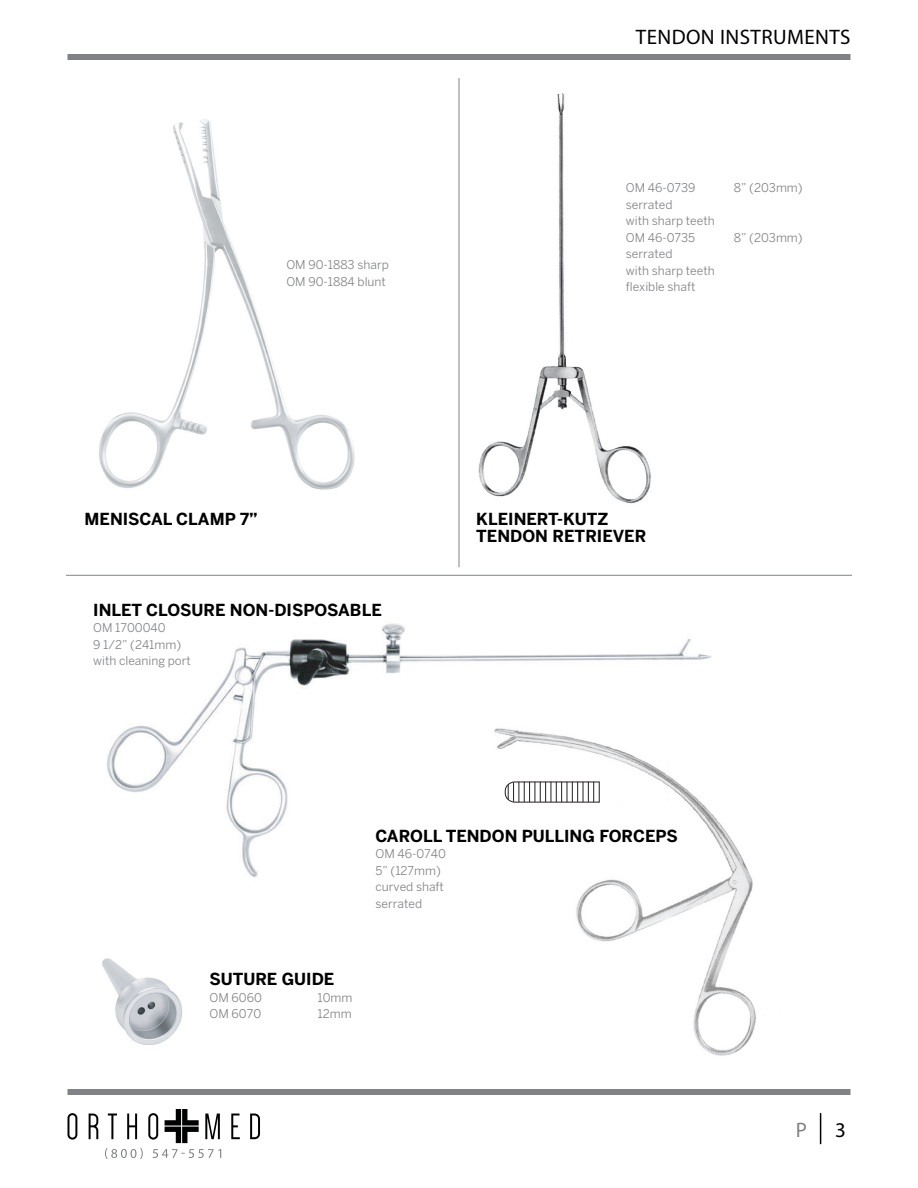
<style>
.page{position:relative;width:918px;height:1188px;background:#fff}
.page>*{position:absolute;margin:0;border:0;box-sizing:border-box;transform-origin:0 0}
.t1{font:21px "Myriad Pro";letter-spacing:.02em;color:#000}
.t2{font:21px "Myriad Pro";color:#818285}
.t3{font:700 16.5px/16.5px "Benton Sans";color:#000}
.t4{font:12px/16.5px "Benton Sans";color:#818285}
</style>
<div class="page">
<hr style="left:459px;top:78px;width:1px;height:489px;background:#818285">
<hr style="left:66px;top:575px;width:786px;height:1px;background:#818285">
<img style="left:107px;top:623px;width:605px;height:254px">
<img style="left:478px;top:93px;width:173px;height:411px">
<img style="left:102px;top:958px;width:81px;height:87px">
<img style="left:99px;top:119px;width:256px;height:371px">
<img style="left:480px;top:717px;width:276px;height:339px">
<svg style="left:504px;top:781px;width:96px;height:22px"></svg>
<div style="left:68px;top:54px;width:782px;height:6px;background:#818285"></div>
<div style="left:68px;top:1089px;width:782px;height:6px;background:#818285"></div>
<svg style="left:68px;top:1113px;width:9px;height:27px"></svg>
<svg style="left:89px;top:1114px;width:9px;height:25px"></svg>
<svg style="left:105px;top:1109px;width:116px;height:50px"></svg>
<svg style="left:231px;top:1114px;width:9px;height:25px"></svg>
<svg style="left:250px;top:1114px;width:10px;height:25px"></svg>
<hr style="left:820px;top:1114px;width:1px;height:30px;background:#000101">
<h1 class="t1" style="left:636px;top:24px;width:216px">TENDON INSTRUMENTS</h1>
<p class="t4" style="left:286px;top:256px;width:104px">OM 90-1883 sharp<br>OM 90-1884 blunt</p>
<p class="t4" style="left:626px;top:180px;width:71px">OM 46-0739</p>
<p class="t4" style="left:734px;top:180px;width:70px">8” (203mm)</p>
<p class="t4" style="left:626px;top:196px;width:90px">serrated<br>with sharp teeth<br>OM 46-0735</p>
<p class="t4" style="left:734px;top:229px;width:70px">8” (203mm)</p>
<p class="t4" style="left:626px;top:246px;width:90px">serrated<br>with sharp teeth flexible shaft</p>
<h2 class="t3" style="left:85px;top:511px;width:174px">MENISCAL CLAMP 7”</h2>
<h2 class="t3" style="left:93px;top:601px;width:290px">INLET CLOSURE NON-DISPOSABLE</h2>
<p class="t4" style="left:93px;top:619px;width:99px">OM 1700040<br>9 1/2” (241mm) with cleaning port</p>
<h2 class="t3" style="left:476px;top:511px;width:172px">KLEINERT-KUTZ<br>TENDON RETRIEVER</h2>
<h2 class="t3" style="left:375px;top:828px;width:304px">CAROLL TENDON PULLING FORCEPS</h2>
<p class="t4" style="left:375px;top:846px;width:72px">OM 46-0740<br>5” (127mm) curved shaft serrated</p>
<h2 class="t3" style="left:210px;top:970px;width:126px">SUTURE GUIDE</h2>
<p class="t4" style="left:210px;top:989px;width:54px">OM 6060</p>
<p class="t4" style="left:318px;top:989px;width:36px">10mm</p>
<p class="t4" style="left:210px;top:1005px;width:53px">OM 6070</p>
<p class="t4" style="left:318px;top:1005px;width:36px">12mm</p>
<h1 class="t2" style="left:796px;top:1117px;width:13px">P</h1>
<h1 class="t1" style="left:835px;top:1117px;width:12px">3</h1>
</div>
